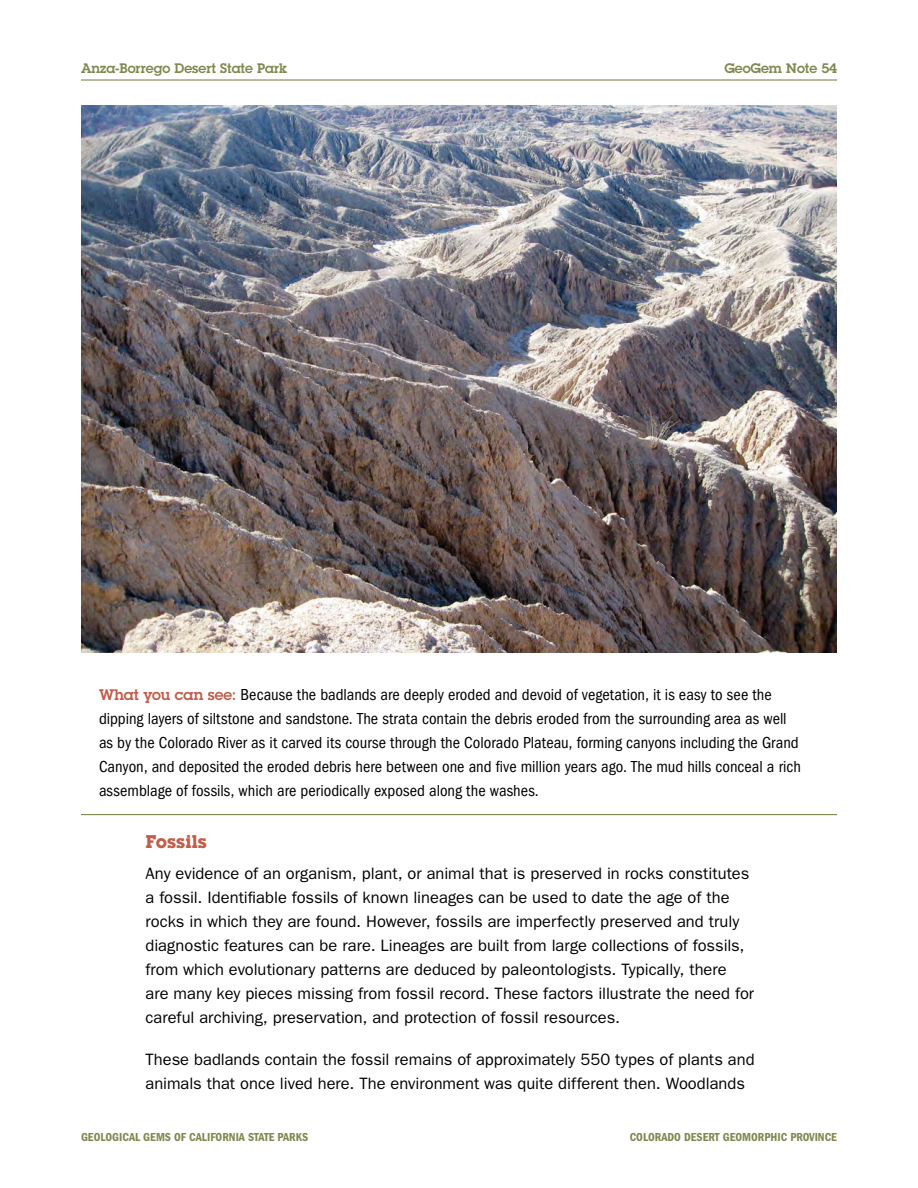
<style>
.page{position:relative;width:918px;height:1188px;background:#fff}
.page>*{position:absolute;margin:0;border:0;box-sizing:border-box;transform-origin:0 0}
.t1{font:700 18px "Lubalin Graph Std";letter-spacing:.005em;color:#c15d49}
.Body{font:16.5px/24px "ITC Franklin Gothic Std";color:#000}
.Photo_callout_-_lead{font:condensed 16.5px/24px "ITC Franklin Gothic Std";color:#000}
.Header_pages{font:600 13.5px "Lubalin Graph Std";color:#808850}
.t2{font:12px "ITC Franklin Gothic Std Dm Cd";color:#808850}
.s1{font-family:"Lubalin Graph Std";font-weight:600;font-stretch:normal;font-size:15px;color:#c15d49}
</style>
<div class="page">
<hr style="left:81px;top:79px;width:756px;height:2px;background:#808850">
<img style="left:81px;top:106px;width:756px;height:546px">
<hr style="left:81px;top:814px;width:756px;height:1px;background:#808850">
<p class="Header_pages" style="left:81px;top:59px;width:208px">Anza-Borrego Desert State Park</p>
<p class="Header_pages" style="left:724px;top:59px;width:114px">GeoGem Note 54</p>
<p class="Photo_callout_-_lead" style="left:99px;top:683px;width:703px"><span class="s1">What you can see:</span> Because the badlands are deeply eroded and devoid of vegetation, it is easy to see the dipping layers of siltstone and sandstone. The strata contain the debris eroded from the surrounding area as well as by the Colorado River as it carved its course through the Colorado Plateau, forming canyons including the Grand Canyon, and deposited the eroded debris here between one and five million years ago. The mud hills conceal a rich assemblage of fossils, which are periodically exposed along the washes.</p>
<p class="t1" style="left:146px;top:830px;width:63px">Fossils</p>
<p class="Body" style="left:146px;top:861px;width:610px">Any evidence of an organism, plant, or animal that is preserved in rocks constitutes a fossil. Identifiable fossils of known lineages can be used to date the age of the rocks in which they are found. However, fossils are imperfectly preserved and truly diagnostic features can be rare. Lineages are built from large collections of fossils, from which evolutionary patterns are deduced by paleontologists. Typically, there<br>are many key pieces missing from fossil record. These factors illustrate the need for careful archiving, preservation, and protection of fossil resources.</p>
<p class="Body" style="left:146px;top:1047px;width:611px">These badlands contain the fossil remains of approximately 550 types of plants and animals that once lived here. The environment was quite different then. Woodlands</p>
<p class="t2" style="left:81px;top:1130px;width:229px">GEOLOGICAL GEMS OF CALIFORNIA STATE PARKS</p>
<p class="t2" style="left:630px;top:1130px;width:209px">COLORADO DESERT GEOMORPHIC PROVINCE</p>
</div>
